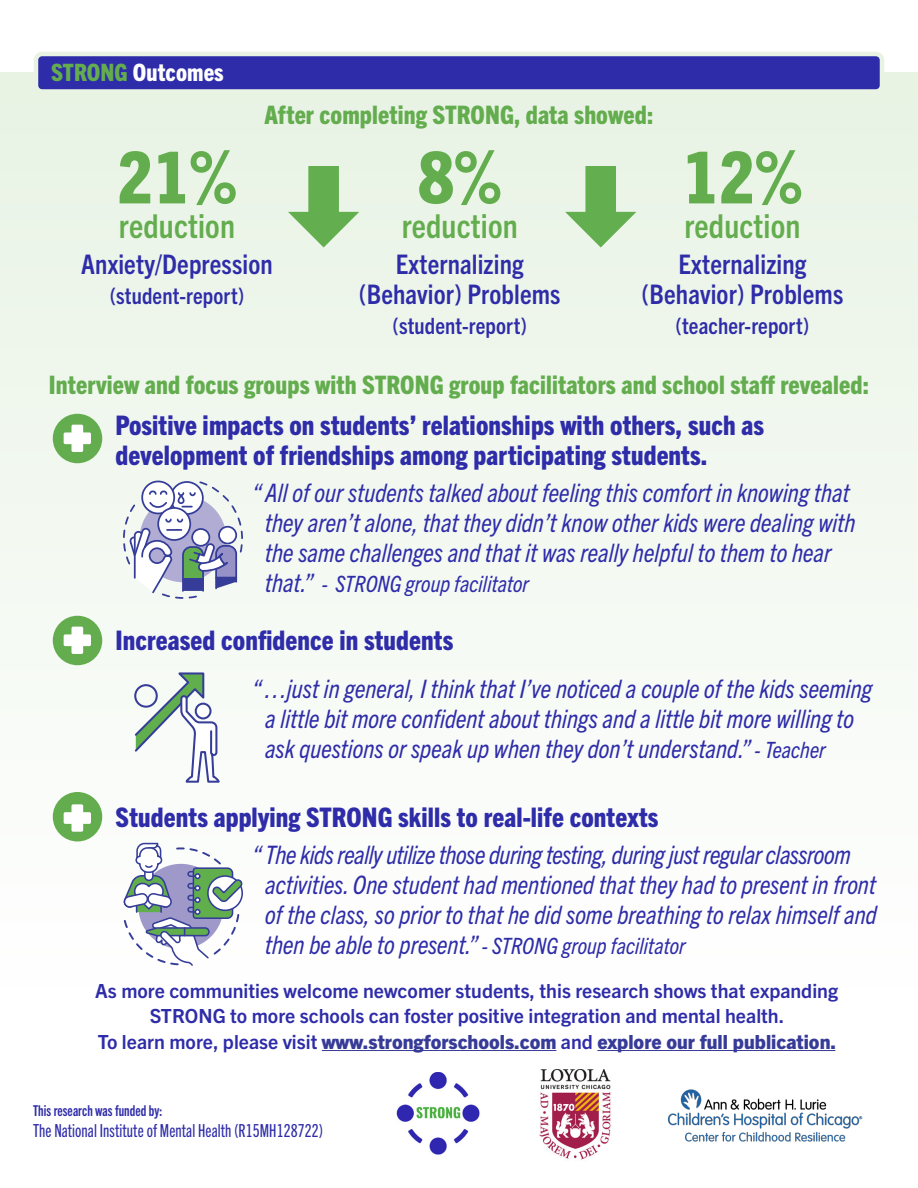
<style>
.page{position:relative;width:918px;height:1188px;background:#fff}
.page>*{position:absolute;margin:0;border:0;box-sizing:border-box;transform-origin:0 0}
.t1{font:800 condensed 72px "Trade Gothic Next LT Pro";color:#64ad4f}
.t2{font:700 condensed 33px "Trade Gothic Next LT Pro";letter-spacing:.005em;color:#64ad4f}
.t3{font:800 condensed 27px/30px "Trade Gothic Next LT Pro";letter-spacing:.005em;color:#2e2ca9}
.t4{font:700 condensed 27px/30px "Trade Gothic Next LT Pro";letter-spacing:.005em;color:#2e2ca9;text-align:center}
.t5{font:italic condensed 25.5px/30px "Trade Gothic Next LT Pro";color:#2e2ca9}
.t6{font:800 condensed 25.5px "Trade Gothic Next LT Pro";letter-spacing:.005em;color:#64ad4f}
.t7{font:800 condensed 24px "Trade Gothic Next LT Pro";letter-spacing:.005em;color:#fff}
.t8{font:italic condensed 22.5px "Trade Gothic Next LT Pro";color:#2e2ca9}
.t9{font:700 condensed 22.5px "Trade Gothic Next LT Pro";letter-spacing:.005em;color:#2e2ca9}
.t10{font:700 19.5px/25.5px "Trade Gothic Next LT Pro";color:#2e2ca9;text-align:center}
.t11{font:18px "Trade Gothic Next LT Pro Cm";letter-spacing:.005em;color:#2e2ca9}
.t12{font:15px "Trade Gothic Next LT Pro Bd Cm";letter-spacing:.005em;color:#2e2ca9}
.s1{color:#64ad4f}
.s2{font-size:25.5px}
.s3{font-size:22.5px}
.s4{font-weight:800;color:#373b98}
</style>
<div class="page">
<div style="left:0;top:73px;width:918px;height:917px;background:#f3f9f1"></div>
<div style="left:36px;top:54px;width:846px;height:38px;background:#2e2ca9;border-radius:6px"></div>
<div style="left:34px;top:52px;width:850px;height:42px;border:4px solid #e8f3e4;border-radius:6px"></div>
<img style="left:396px;top:1072px;width:84px;height:83px">
<img style="left:667px;top:1089px;width:196px;height:53px">
<img style="left:539px;top:1069px;width:72px;height:91px">
<div style="left:53px;top:616px;width:49px;height:49px;background:#64ad4f;border-radius:50%"></div>
<svg style="left:64px;top:627px;width:27px;height:27px"></svg>
<svg style="left:134px;top:672px;width:86px;height:111px"></svg>
<div style="left:53px;top:414px;width:49px;height:49px;background:#64ad4f;border-radius:50%"></div>
<svg style="left:64px;top:425px;width:27px;height:27px"></svg>
<svg style="left:123px;top:843px;width:120px;height:123px"></svg>
<div style="left:53px;top:792px;width:49px;height:49px;background:#64ad4f;border-radius:50%"></div>
<svg style="left:64px;top:804px;width:27px;height:28px"></svg>
<svg style="left:123px;top:481px;width:120px;height:118px"></svg>
<hr style="left:322px;top:1050px;width:234px;height:1px;background:#373b98">
<hr style="left:597px;top:1050px;width:238px;height:1px;background:#373b98">
<svg style="left:288px;top:166px;width:71px;height:82px"></svg>
<svg style="left:565px;top:166px;width:71px;height:82px"></svg>
<p class="t7" style="left:51px;top:56px;width:174px"><span class="s1">STRONG</span> Outcomes</p>
<p class="t6" style="left:265px;top:97px;width:390px">After completing STRONG, data showed:</p>
<p class="t1" style="left:117px;top:128px;width:121px">21%</p>
<p class="t2" style="left:119px;top:203px;width:118px">reduction</p>
<p class="t4" style="left:81px;top:247px;width:193px">Anxiety/Depression</p>
<p class="t9" style="left:110px;top:280px;width:136px">(student-report)</p>
<p class="t1" style="left:418px;top:128px;width:85px">8%</p>
<p class="t2" style="left:402px;top:203px;width:118px">reduction</p>
<p class="t4" style="left:359px;top:247px;width:203px">Externalizing (Behavior) Problems</p>
<p class="t9" style="left:392px;top:310px;width:136px">(student-report)</p>
<p class="t1" style="left:683px;top:128px;width:121px">12%</p>
<p class="t2" style="left:684px;top:203px;width:118px">reduction</p>
<p class="t4" style="left:642px;top:247px;width:203px">Externalizing (Behavior) Problems</p>
<p class="t9" style="left:676px;top:310px;width:135px">(teacher-report)</p>
<p class="t6" style="left:49px;top:367px;width:822px">Interview and focus groups with STRONG group facilitators and school staff revealed:</p>
<p class="t3" style="left:116px;top:408px;width:650px">Positive impacts on students’ relationships with others, such as development of friendships among participating students.</p>
<p class="t5" style="left:252px;top:476px;width:605px;text-align:center">“ All of our students talked about feeling this comfort in knowing that they aren’t alone, that they didn’t know other kids were dealing with the same challenges and that it was really helpful to them to hear</p>
<p class="t8" style="left:265px;top:568px;width:265px"><span class="s2">that.”</span> - STRONG group facilitator</p>
<p class="t3" style="left:116px;top:624px;width:339px">Increased confidence in students</p>
<p class="t5" style="left:265px;top:673px;width:609px;text-indent:-13px">“ …just in general, I think that I’ve noticed a couple of the kids seeming a little bit more confident about things and a little bit more willing to ask questions or speak up when they don’t understand.” <span class="s3">- Teacher</span></p>
<p class="t3" style="left:116px;top:800px;width:544px">Students applying STRONG skills to real-life contexts</p>
<p class="t5" style="left:265px;top:838px;width:613px;text-indent:-13px">“ The kids really utilize those during testing, during just regular classroom activities. One student had mentioned that they had to present in front of the class, so prior to that he did some breathing to relax himself and</p>
<p class="t8" style="left:265px;top:931px;width:422px"><span class="s2">then be able to present.”</span> - STRONG group facilitator</p>
<p class="t10" style="left:95px;top:976px;width:744px">As more communities welcome newcomer students, this research shows that expanding<br>STRONG to more schools can foster positive integration and mental health.<br>To learn more, please visit <span class="s4">www.strongforschools.com</span> and <span class="s4">explore our full publication.</span></p>
<p class="t12" style="left:33px;top:1101px;width:131px">This research was funded by:</p>
<p class="t11" style="left:33px;top:1119px;width:291px">The National Institute of Mental Health (R15MH128722)</p>
</div>
